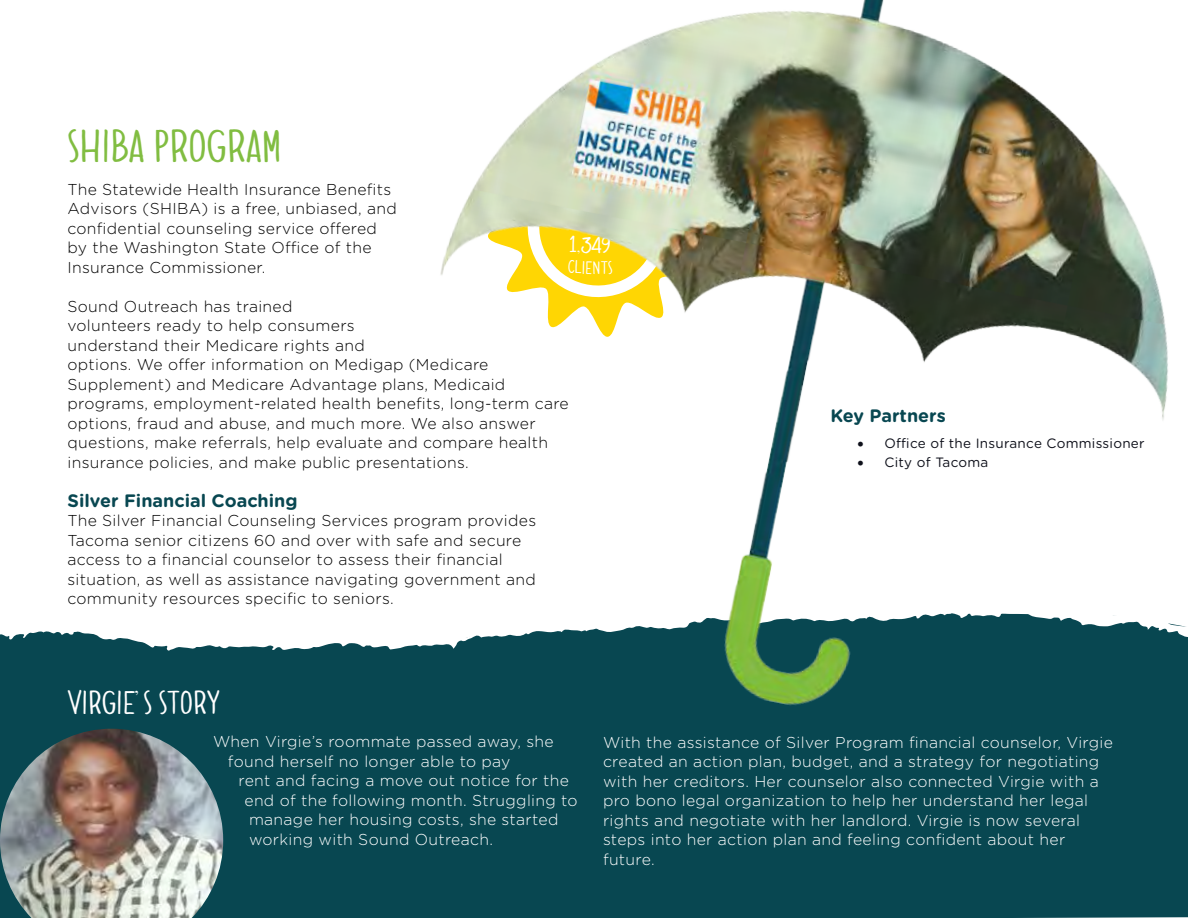
<style>
.page{position:relative;width:1188px;height:918px;background:#fff}
.page>*{position:absolute;margin:0;border:0;box-sizing:border-box;transform-origin:0 0}
.t1{font:37.5px "Dolce Caffe";color:#81bd41}
.t2{font:27px "Dolce Caffe";color:#fff}
.t3{font:19.5px "Dolce Caffe";color:#fff}
.t4{font:700 18px "Gotham Rounded";color:#084751}
.t5{font:300 15.75px/19.5px "Gotham Rounded";letter-spacing:.02em;color:#000}
.t6{font:300 15.75px/19.5px "Gotham Rounded";letter-spacing:.02em;color:#fff}
.t7{font:15px "Dolce Caffe";color:#fff}
.t8{font:13.5px "Gotham Rounded";letter-spacing:.02em;color:#0e101a}
</style>
<div class="page">
<div style="left:0;top:653px;width:1188px;height:265px;background:#084751"></div>
<svg style="left:0;top:631px;width:343px;height:22px"></svg>
<img style="left:343px;top:0;width:845px;height:794px">
<img style="left:0;top:729px;width:223px;height:189px">
<h1 class="t1" style="left:68px;top:118px;width:216px">SHIBA PROGRAM</h1>
<p class="t5" style="left:68px;top:179px;width:331px">The Statewide Health Insurance Benefits Advisors (SHIBA) is a free, unbiased, and confidential counseling service offered by the Washington State Office of the Insurance Commissioner.</p>
<p class="t5" style="left:68px;top:296px;width:503px">Sound Outreach has trained<br>volunteers ready to help consumers<br>understand their Medicare rights and<br>options. We offer information on Medigap (Medicare Supplement) and Medicare Advantage plans, Medicaid programs, employment-related health benefits, long-term care options, fraud and abuse, and much more. We also answer questions, make referrals, help evaluate and compare health insurance policies, and make public presentations.</p>
<p class="t4" style="left:68px;top:487px;width:232px">Silver Financial Coaching</p>
<p class="t5" style="left:68px;top:510px;width:470px">The Silver Financial Counseling Services program provides Tacoma senior citizens 60 and over with safe and secure access to a financial counselor to assess their financial situation, as well as assistance navigating government and community resources specific to seniors.</p>
<p class="t3" style="left:570px;top:229px;width:43px;rotate:1deg">1,349</p>
<p class="t7" style="left:568px;top:256px;width:46px;rotate:1deg">CLIENTS</p>
<p class="t4" style="left:831px;top:402px;width:117px">Key Partners</p>
<p class="t8" style="left:858px;top:434px;width:289px">• Office of the Insurance Commissioner</p>
<p class="t8" style="left:858px;top:453px;width:132px">• City of Tacoma</p>
<h2 class="t2" style="left:68px;top:683px;width:154px">VIRGIE’S STORY</h2>
<p class="t6" style="left:228px;top:731px;width:327px;text-indent:-15px">When Virgie’s roommate passed away, she found herself no longer able to pay</p>
<p class="t6" style="left:244px;top:770px;width:335px;text-indent:-6px">rent and facing a move out notice for the end of the following month. Struggling to manage her housing costs, she started working with Sound Outreach.</p>
<p class="t6" style="left:603px;top:732px;width:511px">With the assistance of Silver Program financial counselor, Virgie created an action plan, budget, and a strategy for negotiating with her creditors. Her counselor also connected Virgie with a pro bono legal organization to help her understand her legal rights and negotiate with her landlord. Virgie is now several steps into her action plan and feeling confident about her future.</p>
</div>
